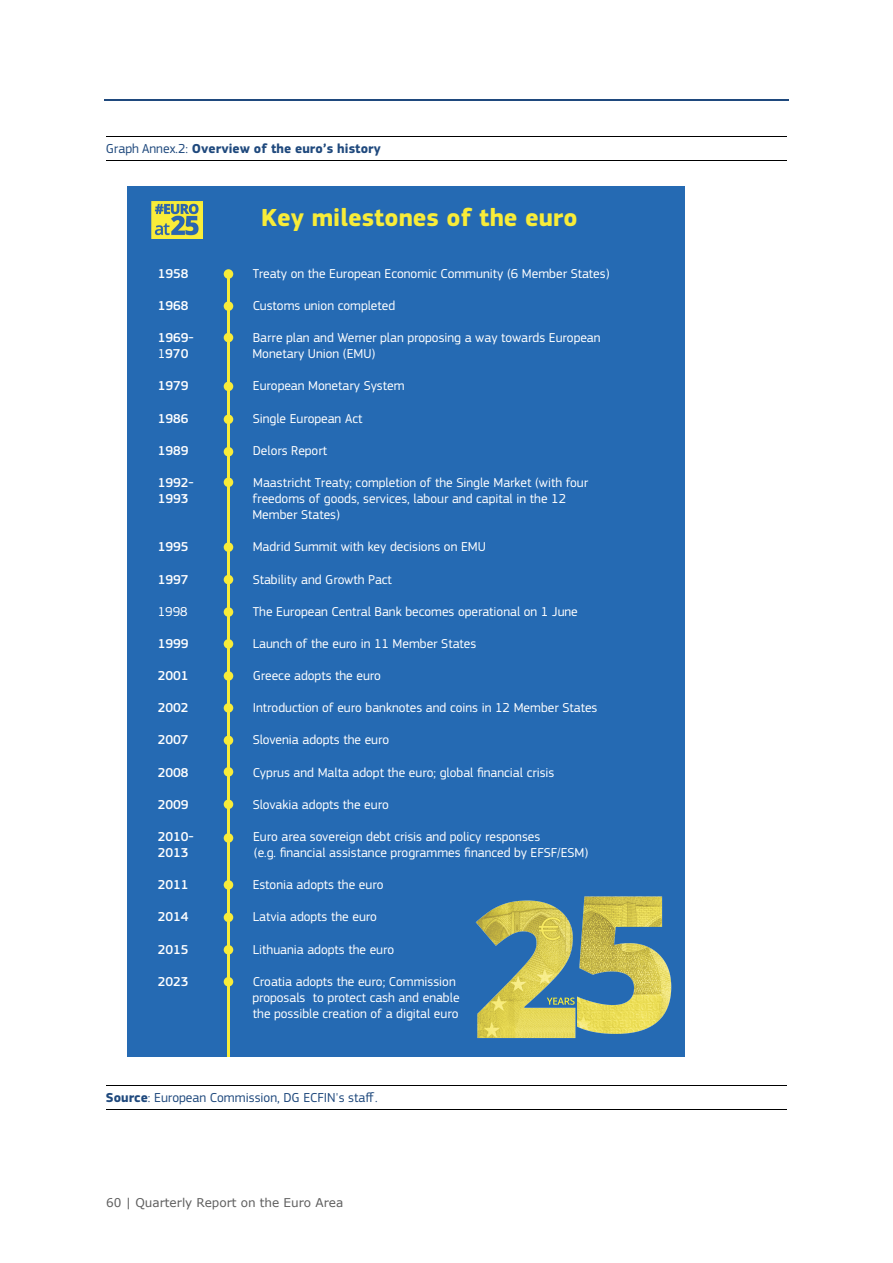
<style>
.page{position:relative;width:893px;height:1263px;background:#fff}
.page>*{position:absolute;margin:0;border:0;box-sizing:border-box;transform-origin:0 0}
.t1{font:700 25.65px "EC Square Sans Pro";color:#f8ec39}
.t2{font:13.5px "EC Square Sans Pro";color:#1f497d}
.t3{font:700 13.5px "EC Square Sans Pro";color:#1f497d}
.t4{font:13.35px/16px "EC Square Sans Pro";color:#fff}
.t5{font:500 13.35px "EC Square Sans Pro";color:#fff}
.t6{font:12px "Verdana";color:#5f5f5f}
.s1{font-weight:400}
.s2{font-weight:700}
</style>
<div class="page">
<hr style="left:104px;top:100px;width:685px;height:1px;background:#1f497d">
<hr style="left:106px;top:137px;width:681px;height:1px;background:#000">
<hr style="left:106px;top:160px;width:681px;height:1px;background:#000">
<hr style="left:106px;top:1086px;width:681px;height:1px;background:#000">
<hr style="left:106px;top:1109px;width:681px;height:1px;background:#000">
<div style="left:127px;top:187px;width:557px;height:870px;background:#256ab3"></div>
<img style="left:475px;top:896px;width:197px;height:142px">
<svg style="left:547px;top:997px;width:28px;height:8px"></svg>
<img style="left:152px;top:201px;width:51px;height:37px">
<hr style="left:227px;top:271px;width:3px;height:786px;background:#f8ec39">
<div style="left:224px;top:301px;width:9px;height:10px;background:#f8ec39;border-radius:50%"></div>
<div style="left:224px;top:333px;width:9px;height:9px;background:#f8ec39;border-radius:50%"></div>
<div style="left:224px;top:269px;width:9px;height:10px;background:#f8ec39;border-radius:50%"></div>
<div style="left:224px;top:382px;width:9px;height:9px;background:#f8ec39;border-radius:50%"></div>
<div style="left:224px;top:414px;width:9px;height:10px;background:#f8ec39;border-radius:50%"></div>
<div style="left:224px;top:447px;width:9px;height:9px;background:#f8ec39;border-radius:50%"></div>
<div style="left:224px;top:477px;width:9px;height:10px;background:#f8ec39;border-radius:50%"></div>
<div style="left:224px;top:542px;width:9px;height:10px;background:#f8ec39;border-radius:50%"></div>
<div style="left:224px;top:575px;width:9px;height:9px;background:#f8ec39;border-radius:50%"></div>
<div style="left:224px;top:607px;width:9px;height:10px;background:#f8ec39;border-radius:50%"></div>
<div style="left:224px;top:639px;width:9px;height:10px;background:#f8ec39;border-radius:50%"></div>
<div style="left:224px;top:671px;width:9px;height:10px;background:#f8ec39;border-radius:50%"></div>
<div style="left:224px;top:703px;width:9px;height:10px;background:#f8ec39;border-radius:50%"></div>
<div style="left:224px;top:736px;width:9px;height:9px;background:#f8ec39;border-radius:50%"></div>
<div style="left:224px;top:767px;width:9px;height:10px;background:#f8ec39;border-radius:50%"></div>
<div style="left:224px;top:799px;width:9px;height:10px;background:#f8ec39;border-radius:50%"></div>
<div style="left:224px;top:833px;width:9px;height:10px;background:#f8ec39;border-radius:50%"></div>
<div style="left:224px;top:880px;width:9px;height:10px;background:#f8ec39;border-radius:50%"></div>
<div style="left:224px;top:913px;width:9px;height:9px;background:#f8ec39;border-radius:50%"></div>
<div style="left:224px;top:945px;width:9px;height:9px;background:#f8ec39;border-radius:50%"></div>
<div style="left:224px;top:977px;width:9px;height:9px;background:#f8ec39;border-radius:50%"></div>
<p class="t3" style="left:106px;top:140px;width:276px"><span class="s1">Graph Annex.2:</span> Overview of the euro’s history</p>
<h1 class="t1" style="left:261px;top:202px;width:318px">Key milestones of the euro</h1>
<p class="t5" style="left:158px;top:266px;width:32px">1958</p>
<p class="t4" style="left:253px;top:265px;width:358px">Treaty on the European Economic Community (6 Member States)</p>
<p class="t5" style="left:158px;top:298px;width:32px">1968</p>
<p class="t4" style="left:253px;top:298px;width:144px">Customs union completed</p>
<p class="t5" style="left:158px;top:330px;width:37px">1969-</p>
<p class="t4" style="left:253px;top:330px;width:349px">Barre plan and Werner plan proposing a way towards European</p>
<p class="t5" style="left:158px;top:346px;width:32px"><span class="s1">1</span>970</p>
<p class="t4" style="left:252px;top:346px;width:125px">Monetary Union (EMU)</p>
<p class="t5" style="left:158px;top:378px;width:32px">1979</p>
<p class="t4" style="left:253px;top:378px;width:153px">European Monetary System</p>
<p class="t5" style="left:158px;top:410px;width:32px">1986</p>
<p class="t4" style="left:253px;top:410px;width:111px">Single European Act</p>
<p class="t5" style="left:158px;top:443px;width:32px">1989</p>
<p class="t4" style="left:253px;top:442px;width:76px">Delors Report</p>
<p class="t5" style="left:158px;top:475px;width:37px">1992-</p>
<p class="t4" style="left:253px;top:475px;width:337px">Maastricht Treaty; completion of the Single Market (with four</p>
<p class="t5" style="left:158px;top:491px;width:32px">1993</p>
<p class="t4" style="left:252px;top:491px;width:315px">freedoms of goods, services, labour and capital in the 12<br>Member States)</p>
<p class="t5" style="left:158px;top:539px;width:32px">1995</p>
<p class="t4" style="left:253px;top:539px;width:235px">Madrid Summit with key decisions on EMU</p>
<p class="t5" style="left:158px;top:571px;width:32px">1997</p>
<p class="t4" style="left:253px;top:571px;width:141px">Stability and Growth Pact</p>
<p class="t4" style="left:158px;top:603px;width:31px">1998</p>
<p class="t4" style="left:253px;top:603px;width:327px">The European Central Bank becomes operational on 1 June</p>
<p class="t5" style="left:158px;top:636px;width:32px">1999</p>
<p class="t4" style="left:253px;top:635px;width:225px">Launch of the euro in 11 Member States</p>
<p class="t5" style="left:158px;top:668px;width:32px">2001</p>
<p class="t4" style="left:253px;top:668px;width:130px">Greece adopts the euro</p>
<p class="t5" style="left:158px;top:700px;width:32px">2002</p>
<p class="t4" style="left:253px;top:700px;width:346px">Introduction of euro banknotes and coins in 12 Member States</p>
<p class="t5" style="left:158px;top:732px;width:32px">2007</p>
<p class="t4" style="left:253px;top:732px;width:138px">Slovenia adopts the euro</p>
<p class="t5" style="left:158px;top:764px;width:32px">2008</p>
<p class="t4" style="left:253px;top:764px;width:303px">Cyprus and Malta adopt the euro; global financial crisis</p>
<p class="t5" style="left:158px;top:797px;width:32px">2009</p>
<p class="t4" style="left:253px;top:796px;width:138px">Slovakia adopts the euro</p>
<p class="t5" style="left:158px;top:829px;width:37px">2010-</p>
<p class="t4" style="left:253px;top:829px;width:289px">Euro area sovereign debt crisis and policy responses</p>
<p class="t5" style="left:158px;top:845px;width:32px">2013</p>
<p class="t4" style="left:254px;top:845px;width:336px">(e.g. financial assistance programmes financed by EFSF/ESM)</p>
<p class="t5" style="left:158px;top:877px;width:32px">2011</p>
<p class="t4" style="left:253px;top:877px;width:132px">Estonia adopts the euro</p>
<p class="t5" style="left:158px;top:909px;width:32px">2014</p>
<p class="t4" style="left:253px;top:909px;width:126px">Latvia adopts the euro</p>
<p class="t5" style="left:158px;top:941px;width:32px">2015</p>
<p class="t4" style="left:253px;top:941px;width:143px">Lithuania adopts the euro</p>
<p class="t5" style="left:158px;top:974px;width:32px">2023</p>
<p class="t4" style="left:252px;top:973px;width:209px">Croatia adopts the euro; Commission proposals to protect cash and enable the possible creation of a digital euro</p>
<p class="t2" style="left:106px;top:1089px;width:273px"><span class="s2">Source</span>: European Commission, DG ECFIN's staff.</p>
<p class="t6" style="left:106px;top:1195px;width:239px">60 | Quarterly Report on the Euro Area</p>
</div>
